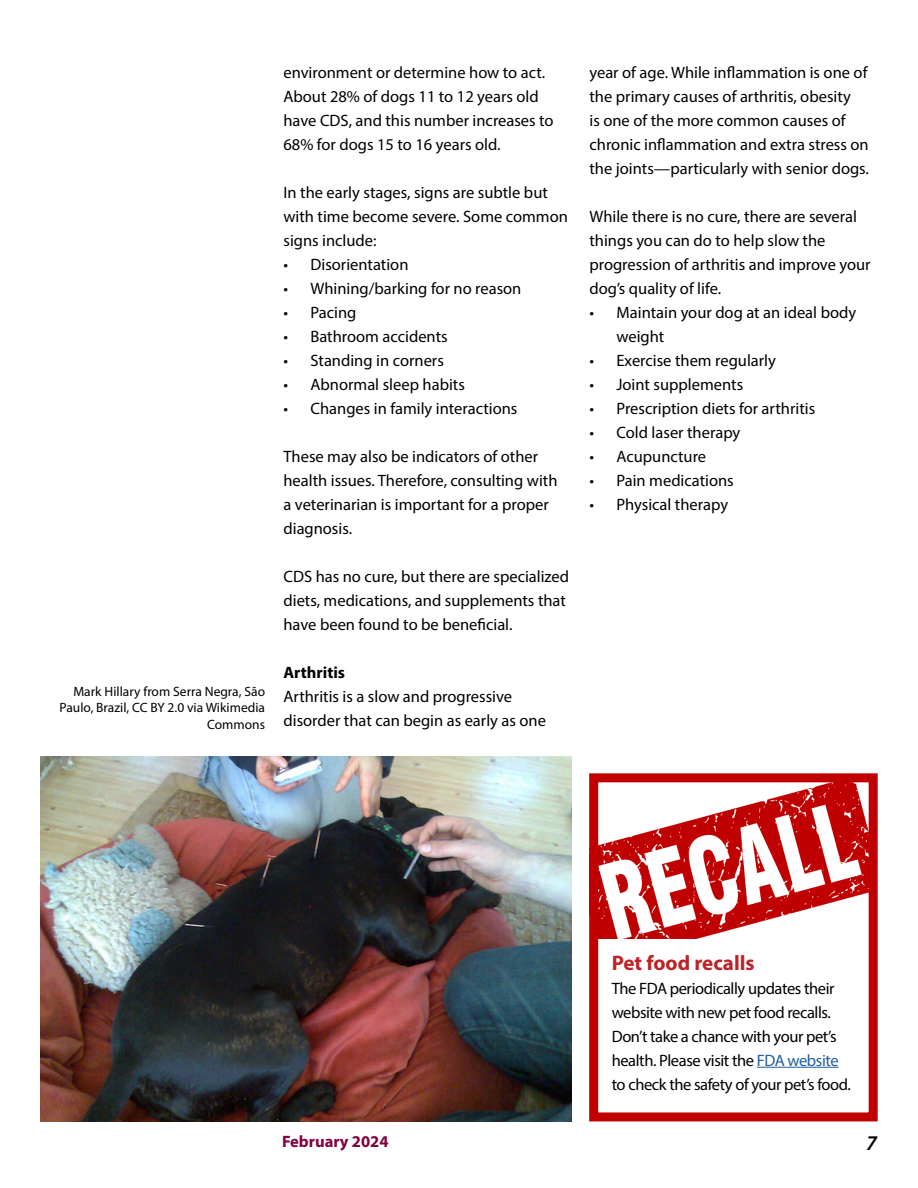
<style>
.page{position:relative;width:918px;height:1188px;background:#fff}
.page>*{position:absolute;margin:0;border:0;box-sizing:border-box;transform-origin:0 0}
.t1{font:700 21px "Myriad Pro";color:#bf2227}
.t2{font:italic 600 21px "Myriad Pro";color:#000}
.Body_copy_grafs{font:16.5px/24px "Myriad Pro";color:#000}
.Body_copy_grafs-2{font:16.5px/24px "Myriad Pro";letter-spacing:-.025em;color:#000}
.t3{font:700 16.5px "Myriad Pro";color:#810041}
.Body_copy_grafs-3{font:700 16.5px "Myriad Pro";color:#000}
.H1__NNN_Headlines{font:13.5px/16.5px "Myriad Pro";color:#000;text-align:right}
.s1{color:#215e9e}
</style>
<div class="page">
<img style="left:599px;top:783px;width:269px;height:156px">
<hr style="left:757px;top:1067px;width:82px;height:1px;background:#215e9e">
<div style="left:589px;top:773px;width:289px;height:348px;border:9px solid #c00000"></div>
<img style="left:40px;top:756px;width:532px;height:365px">
<p class="H1__NNN_Headlines" style="left:60px;top:683px;width:207px">Mark Hillary from Serra Negra, São<br>Paulo, Brazil, CC BY 2.0 via Wikimedia<br>Commons</p>
<p class="Body_copy_grafs" style="left:284px;top:60px;width:272px">environment or determine how to act.<br>About 28% of dogs 11 to 12 years old have CDS, and this number increases to 68% for dogs 15 to 16 years old.</p>
<p class="Body_copy_grafs" style="left:284px;top:180px;width:286px">In the early stages, signs are subtle but with time become severe. Some common signs include:</p>
<p class="Body_copy_grafs" style="left:284px;top:252px;width:127px">• Disorientation</p>
<p class="Body_copy_grafs" style="left:284px;top:276px;width:239px">• Whining/barking for no reason</p>
<p class="Body_copy_grafs" style="left:284px;top:300px;width:74px">• Pacing</p>
<p class="Body_copy_grafs" style="left:284px;top:324px;width:166px">• Bathroom accidents</p>
<p class="Body_copy_grafs" style="left:284px;top:348px;width:162px">• Standing in corners</p>
<p class="Body_copy_grafs" style="left:284px;top:372px;width:183px">• Abnormal sleep habits</p>
<p class="Body_copy_grafs" style="left:284px;top:396px;width:235px">• Changes in family interactions</p>
<p class="Body_copy_grafs" style="left:284px;top:444px;width:275px">These may also be indicators of other health issues. Therefore, consulting with a veterinarian is important for a proper diagnosis.</p>
<p class="Body_copy_grafs" style="left:284px;top:564px;width:287px">CDS has no cure, but there are specialized diets, medications, and supplements that have been found to be beneficial.</p>
<p class="Body_copy_grafs-3" style="left:284px;top:662px;width:63px">Arthritis</p>
<p class="Body_copy_grafs" style="left:284px;top:684px;width:264px">Arthritis is a slow and progressive disorder that can begin as early as one</p>
<p class="Body_copy_grafs" style="left:590px;top:60px;width:281px">year of age. While inflammation is one of the primary causes of arthritis, obesity<br>is one of the more common causes of chronic inflammation and extra stress on the joints—particularly with senior dogs.</p>
<p class="Body_copy_grafs" style="left:590px;top:204px;width:283px">While there is no cure, there are several things you can do to help slow the progression of arthritis and improve your dog’s quality of life.</p>
<p class="Body_copy_grafs" style="left:616px;top:300px;width:241px;text-indent:-27px">• Maintain your dog at an ideal body weight</p>
<p class="Body_copy_grafs" style="left:590px;top:348px;width:188px">• Exercise them regularly</p>
<p class="Body_copy_grafs" style="left:590px;top:372px;width:155px">• Joint supplements</p>
<p class="Body_copy_grafs" style="left:590px;top:396px;width:227px">• Prescription diets for arthritis</p>
<p class="Body_copy_grafs" style="left:590px;top:420px;width:152px">• Cold laser therapy</p>
<p class="Body_copy_grafs" style="left:590px;top:444px;width:118px">• Acupuncture</p>
<p class="Body_copy_grafs" style="left:590px;top:468px;width:146px">• Pain medications</p>
<p class="Body_copy_grafs" style="left:590px;top:492px;width:140px">• Physical therapy</p>
<p class="t1" style="left:612px;top:949px;width:145px">Pet food recalls</p>
<p class="Body_copy_grafs-2" style="left:612px;top:976px;width:241px">The FDA periodically updates their website with new pet food recalls.<br>Don’t take a chance with your pet’s health. Please visit the <span class="s1">FDA website </span>to check the safety of your pet’s food.</p>
<p class="t3" style="left:282px;top:1130px;width:108px">February 2024</p>
<p class="t2" style="left:866px;top:1129px;width:12px">7</p>
</div>
